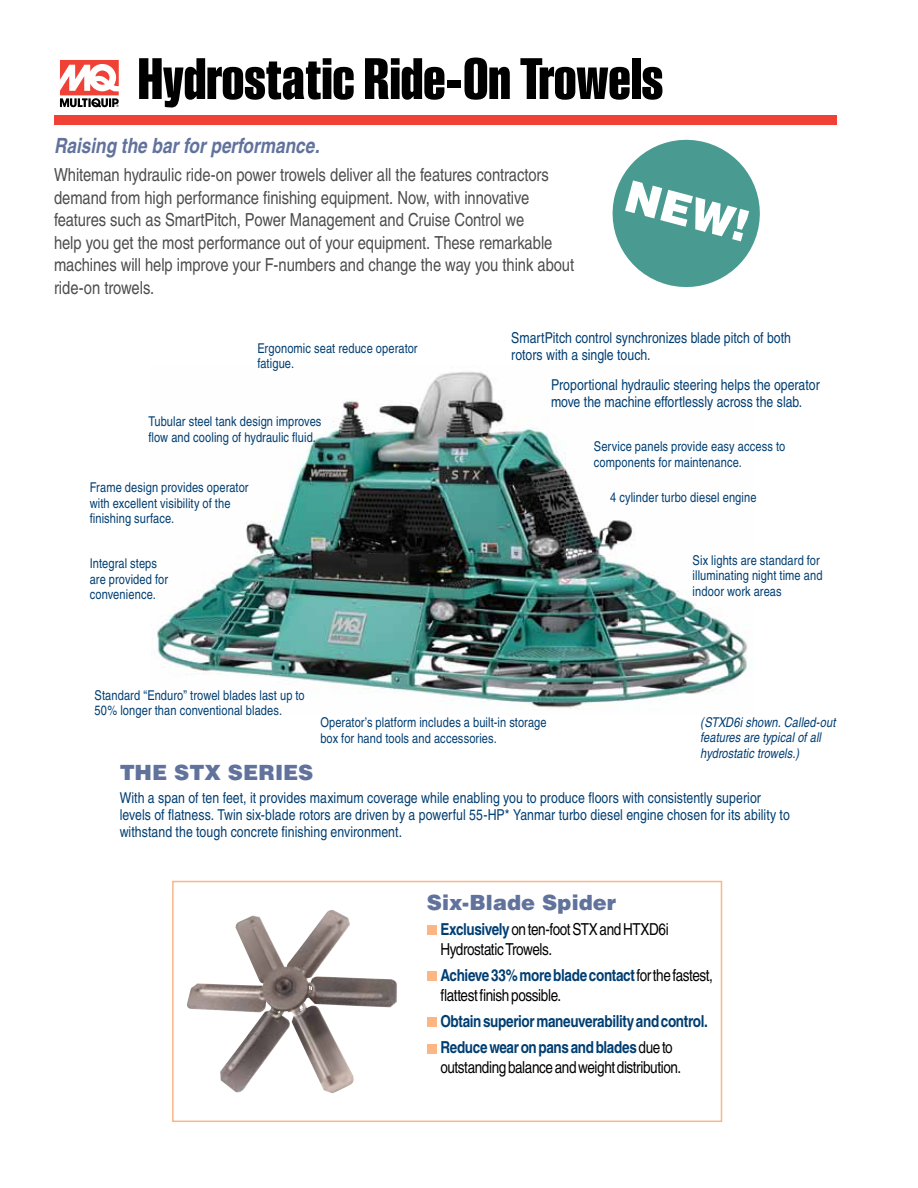
<style>
.page{position:relative;width:918px;height:1188px;background:#fff}
.page>*{position:absolute;margin:0;border:0;box-sizing:border-box;transform-origin:0 0}
.t1{font:700 60px "Smart Sans";color:#000}
.t2{font:900 43.5px "Helvetica";color:#fff}
.t3{font:italic 700 condensed 21px "Helvetica";color:#61729c}
.t4{font:900 21px "Helvetica";color:#61729c}
.t5{font:condensed 18px/22.5px "Helvetica";letter-spacing:-.005em;color:#4d4d4f}
.t6{font:condensed 16.5px/19.8px "Helvetica";letter-spacing:-.025em;color:#000}
.t7{font:700 condensed 16.5px/26.2px "Helvetica";letter-spacing:-.02em;color:#003e72}
.t8{font:condensed 15px/17.2px "Helvetica";color:#003e72}
.t9{font:condensed 13.5px/15.6px "Helvetica";letter-spacing:.01em;color:#003e72}
.t10{font:italic condensed 13.5px/15.6px "Helvetica";letter-spacing:.005em;color:#003e72}
.s1{font-weight:700;color:#003e72}
.s2{font-weight:400;color:#000}
</style>
<div class="page">
<img style="left:151px;top:372px;width:602px;height:338px">
<svg style="left:60px;top:60px;width:59px;height:47px"></svg>
<div style="left:54px;top:115px;width:783px;height:10px;background:#ef4135"></div>
<div style="left:172px;top:881px;width:550px;height:241px;border:2px solid #fbb684"></div>
<div style="left:427px;top:926px;width:9px;height:9px;background:#fbb684"></div>
<div style="left:427px;top:972px;width:9px;height:9px;background:#fbb684"></div>
<div style="left:427px;top:1018px;width:9px;height:9px;background:#fbb684"></div>
<div style="left:427px;top:1044px;width:9px;height:9px;background:#fbb684"></div>
<img style="left:186px;top:910px;width:211px;height:184px">
<svg style="left:612px;top:139px;width:148px;height:149px"></svg>
<h1 class="t1" style="left:138px;top:45px;width:527px">Hydrostatic Ride-On Trowels</h1>
<h3 class="t3" style="left:54px;top:133px;width:267px">Raising the bar for performance.</h3>
<p class="t5" style="left:54px;top:164px;width:522px">Whiteman hydraulic ride-on power trowels deliver all the features contractors demand from high performance finishing equipment. Now, with innovative features such as SmartPitch, Power Management and Cruise Control we<br>help you get the most performance out of your equipment. These remarkable machines will help improve your F-numbers and change the way you think about ride-on trowels.</p>
<h2 class="t2" style="left:634px;top:167px;width:127px;rotate:15deg">NEW!</h2>
<p class="t9" style="left:257px;top:340px;width:162px">Ergonomic seat reduce operator fatigue.</p>
<p class="t8" style="left:511px;top:329px;width:281px">SmartPitch control synchronizes blade pitch of both rotors with a single touch.</p>
<p class="t8" style="left:551px;top:376px;width:270px">Proportional hydraulic steering helps the operator move the machine effortlessly across the slab.</p>
<p class="t9" style="left:594px;top:439px;width:193px">Service panels provide easy access to components for maintenance.</p>
<p class="t9" style="left:149px;top:414px;width:175px">Tubular steel tank design improves flow and cooling of hydraulic fluid.</p>
<p class="t9" style="left:90px;top:480px;width:160px">Frame design provides operator with excellent visibility of the finishing surface.</p>
<p class="t9" style="left:90px;top:556px;width:80px">Integral steps are provided for convenience.</p>
<p class="t9" style="left:693px;top:552px;width:131px">Six lights are standard for illuminating night time and indoor work areas</p>
<p class="t9" style="left:610px;top:489px;width:148px">4 cylinder turbo diesel engine</p>
<p class="t9" style="left:95px;top:687px;width:212px">Standard “Enduro” trowel blades last up to<br>50% longer than conventional blades.</p>
<p class="t9" style="left:320px;top:715px;width:228px">Operator’s platform includes a built-in storage box for hand tools and accessories.</p>
<p class="t10" style="left:700px;top:714px;width:137px">(STXD6i shown. Called-out features are typical of all hydrostatic trowels.)</p>
<h3 class="t4" style="left:120px;top:759px;width:195px">THE STX SERIES</h3>
<p class="t8" style="left:120px;top:789px;width:672px">With a span of ten feet, it provides maximum coverage while enabling you to produce floors with consistently superior levels of flatness. Twin six-blade rotors are driven by a powerful 55-HP* Yanmar turbo diesel engine chosen for its ability to withstand the tough concrete finishing environment.</p>
<h3 class="t4" style="left:427px;top:888px;width:191px">Six-Blade Spider</h3>
<p class="t6" style="left:440px;top:919px;width:230px"><span class="s1">Exclusively</span> on ten-foot STX and HTXD6i<br>Hydrostatic Trowels.</p>
<p class="t6" style="left:440px;top:965px;width:274px"><span class="s1">Achieve 33% more blade contact</span> for the fastest, flattest finish possible.</p>
<p class="t7" style="left:440px;top:1008px;width:269px">Obtain superior maneuverability and control.<br>Reduce wear on pans and blades <span class="s2">due to</span></p>
<p class="t6" style="left:440px;top:1057px;width:242px">outstanding balance and weight distribution.</p>
</div>
